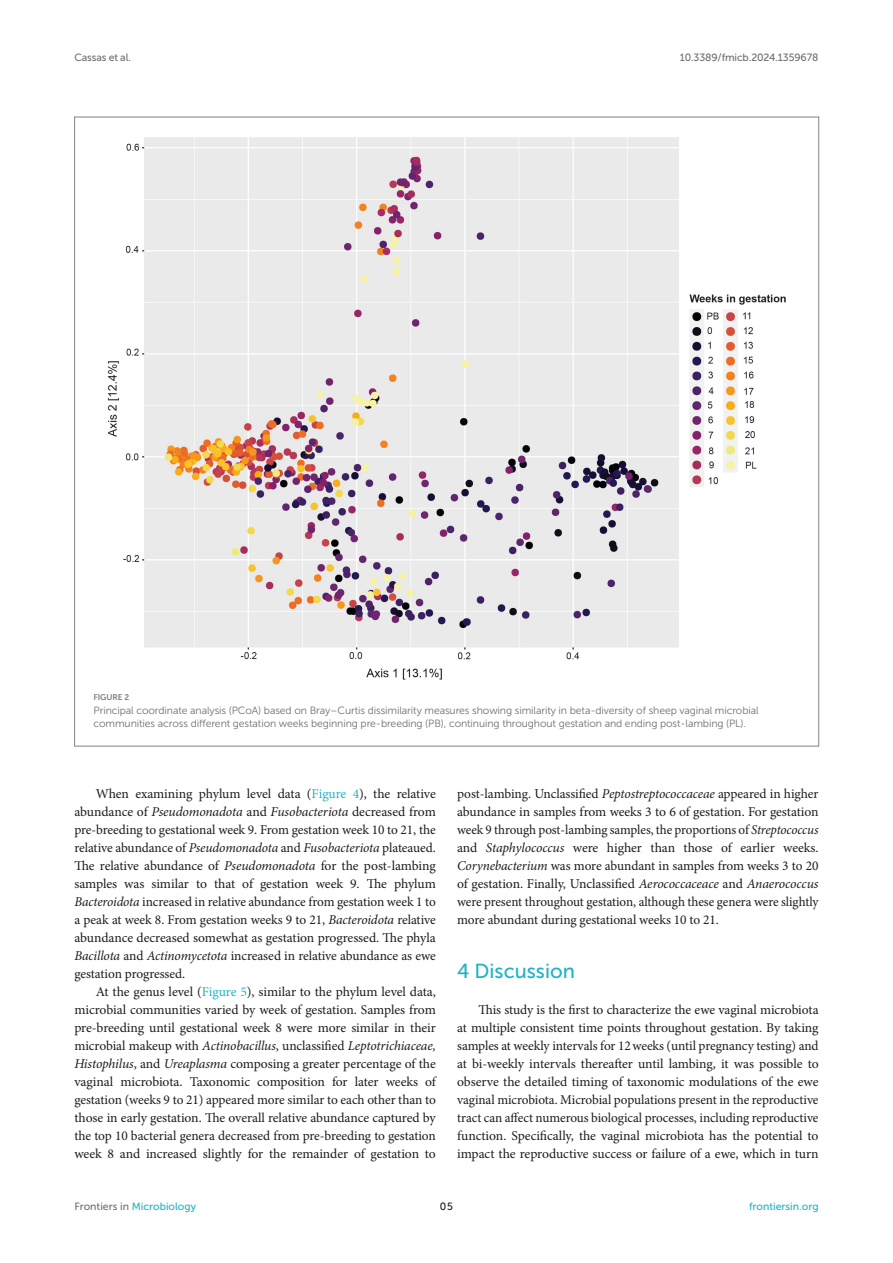
<style>
.page{position:relative;width:893px;height:1263px;background:#fff}
.page>*{position:absolute;margin:0;border:0;box-sizing:border-box;transform-origin:0 0}
.HEAD_1{font:20.25px "Museo Sans 500";color:#1db5c3}
.TEXT{font:13.5px/18px "Minion Pro";letter-spacing:-.01em;color:#1b1c1b;text-align:justify}
.TEXT_FLUSH{font:13.5px/18px "Minion Pro";letter-spacing:-.005em;color:#1b1c1b;text-align:justify}
.FIG_LEG{font:10.5px/13.5px "Museo Sans 300";letter-spacing:-.01em;color:#706f70}
.t1{font:10.5px "Museo Sans 500";color:#1db5c3}
.t2{font:10.5px "Museo Sans 500";letter-spacing:-.015em;color:#706f70}
.t3{font:10.5px "Museo Sans 500";color:#1b1c1b}
.FIG_HD{font:8.25px "Museo Sans 700";letter-spacing:-.01em;color:#7e7f7f}
.s1{color:#1db5c3}
.s2{font-style:italic}
.s3{color:#706f70}
</style>
<div class="page">
<img style="left:107px;top:137px;width:679px;height:543px">
<p class="t2" style="left:74px;top:51px;width:58px">Cassas et al.</p>
<p class="t2" style="left:680px;top:51px;width:140px">10.3389/fmicb.2024.1359678</p>
<p class="FIG_HD" style="left:94px;top:693px;width:37px">FIGURE 2</p>
<p class="FIG_LEG" style="left:94px;top:703px;width:667px">Principal coordinate analysis (PCoA) based on Bray–Curtis dissimilarity measures showing similarity in beta-diversity of sheep vaginal microbial communities across different gestation weeks beginning pre-breeding (PB), continuing throughout gestation and ending post-lambing (PL).</p>
<p class="TEXT" style="left:74px;top:785px;width:363px;text-indent:21px">When examining phylum level data (<span class="s1">Figure 4</span>), the relative abundance of <span class="s2">Pseudomonadota</span> and <span class="s2">Fusobacteriota</span> decreased from pre-breeding to gestational week 9. From gestation week 10 to 21, the relative abundance of <span class="s2">Pseudomonadota</span> and <span class="s2">Fusobacteriota</span> plateaued.<br>The relative abundance of <span class="s2">Pseudomonadota</span> for the post-lambing samples was similar to that of gestation week 9. The phylum <span class="s2">Bacteroidota</span> increased in relative abundance from gestation week 1 to a peak at week 8. From gestation weeks 9 to 21, <span class="s2">Bacteroidota</span> relative abundance decreased somewhat as gestation progressed. The phyla <span class="s2">Bacillota</span> and <span class="s2">Actinomycetota</span> increased in relative abundance as ewe gestation progressed.</p>
<p class="TEXT" style="left:74px;top:983px;width:363px;text-indent:21px">At the genus level (<span class="s1">Figure 5</span>), similar to the phylum level data, microbial communities varied by week of gestation. Samples from pre-breeding until gestational week 8 were more similar in their microbial makeup with <span class="s2">Actinobacillus</span>, unclassified <span class="s2">Leptotrichiaceae, Histophilus</span>, and <span class="s2">Ureaplasma</span> composing a greater percentage of the vaginal microbiota. Taxonomic composition for later weeks of gestation (weeks 9 to 21) appeared more similar to each other than to those in early gestation. The overall relative abundance captured by the top 10 bacterial genera decreased from pre-breeding to gestation week 8 and increased slightly for the remainder of gestation to</p>
<p class="TEXT" style="left:457px;top:785px;width:363px">post-lambing. Unclassified <span class="s2">Peptostreptococcaceae</span> appeared in higher abundance in samples from weeks 3 to 6 of gestation. For gestation week 9 through post-lambing samples, the proportions of <span class="s2">Streptococcus </span>and <span class="s2">Staphylococcus</span> were higher than those of earlier weeks.<br><span class="s2">Corynebacterium</span> was more abundant in samples from weeks 3 to 20 of gestation. Finally, Unclassified <span class="s2">Aerococcaceace</span> and <span class="s2">Anaerococcus </span>were present throughout gestation, although these genera were slightly more abundant during gestational weeks 10 to 21.</p>
<p class="HEAD_1" style="left:457px;top:960px;width:119px">4 Discussion</p>
<p class="TEXT_FLUSH" style="left:457px;top:1001px;width:363px;text-indent:21px">This study is the first to characterize the ewe vaginal microbiota at multiple consistent time points throughout gestation. By taking samples at weekly intervals for 12weeks (until pregnancy testing) and at bi-weekly intervals thereafter until lambing, it was possible to observe the detailed timing of taxonomic modulations of the ewe vaginal microbiota. Microbial populations present in the reproductive tract can affect numerous biological processes, including reproductive function. Specifically, the vaginal microbiota has the potential to impact the reproductive success or failure of a ewe, which in turn</p>
<p class="t1" style="left:74px;top:1200px;width:123px"><span class="s3">Frontiers in</span> Microbiology</p>
<p class="t3" style="left:440px;top:1200px;width:14px">05</p>
<p class="t1" style="left:749px;top:1200px;width:71px">frontiersin.org</p>
</div>
